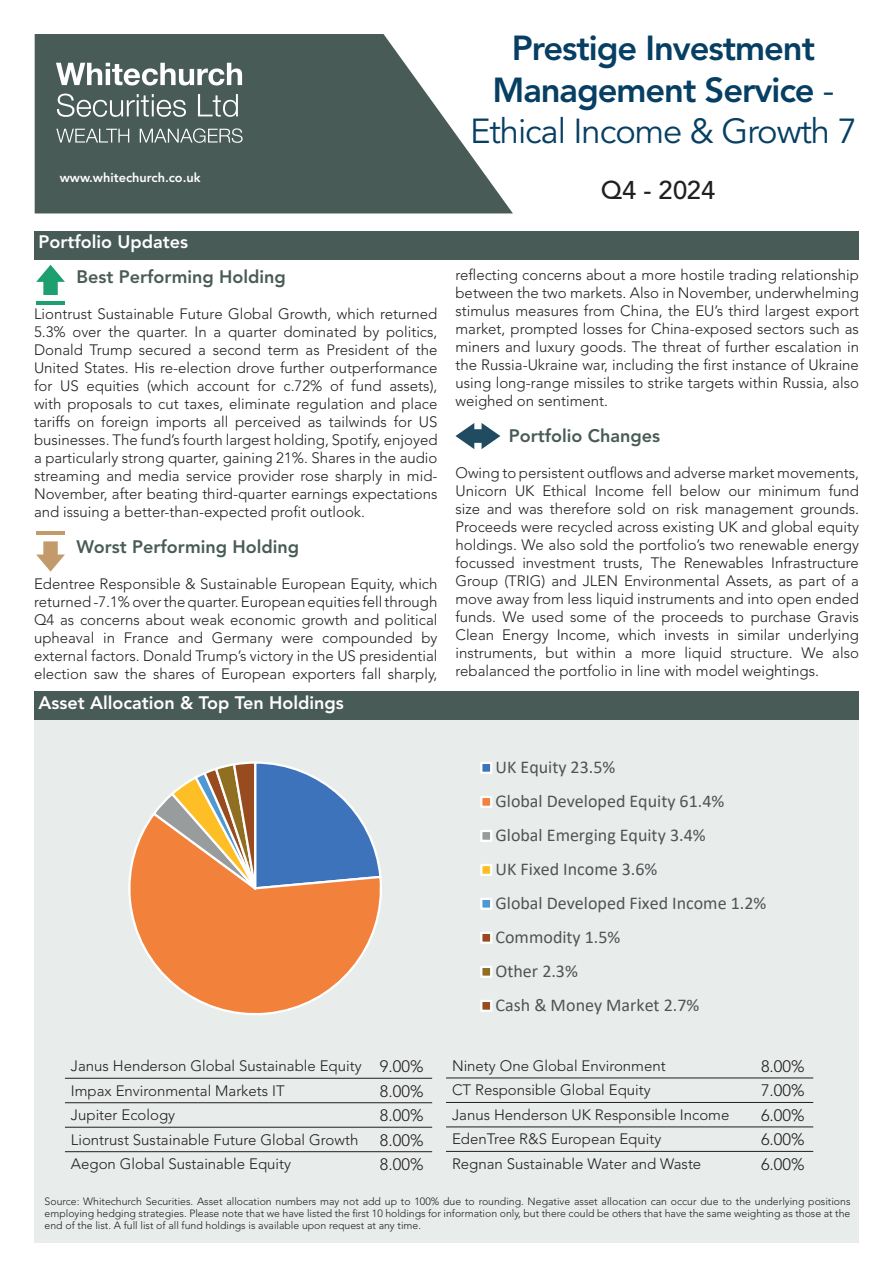
<style>
.page{position:relative;width:893px;height:1263px;background:#fff}
.page>*{position:absolute;margin:0;border:0;box-sizing:border-box;transform-origin:0 0}
.t1{font:800 34.5px/41.4px "Avenir LT Std";letter-spacing:-.03em;color:#063f63;text-align:center}
.t2{font:500 25.5px "Avenir LT Std";color:#231f20}
.t3{font:18px/34px "Calibri";color:#515455}
.t4{font:800 18px "Avenir LT Std";color:#485b57}
.t5{font:800 18px "Avenir LT Std";color:#fff}
.t6{font:300 16.5px "Avenir LT Std";color:#231f20}
.t7{font:300 15px/18px "Avenir LT Std";color:#231f20;text-align:justify}
.t8{font:800 12.75px "Avenir LT Std";color:#fff}
.t9{font:300 10.5px/12px "Avenir LT Std";color:#231f20;text-align:justify}
.s1{font-weight:400}
.s2{font-size:16.5px}
</style>
<div class="page">
<div style="left:34px;top:720px;width:825px;height:523px;background:#e8eceb"></div>
<div style="left:34px;top:231px;width:825px;height:28px;background:#485b57"></div>
<svg style="left:35px;top:34px;width:478px;height:179px;fill:#485b57"></svg>
<svg style="left:56px;top:128px;width:187px;height:15px;background:#73827f"></svg>
<svg style="left:57px;top:94px;width:181px;height:23px;background:#72807d"></svg>
<svg style="left:56px;top:63px;width:186px;height:22px"></svg>
<div style="left:34px;top:691px;width:825px;height:29px;background:#485b57"></div>
<hr style="left:65px;top:1078px;width:309px;height:1px;background:#231f20">
<hr style="left:374px;top:1078px;width:58px;height:1px;background:#231f20">
<hr style="left:65px;top:1102px;width:309px;height:1px;background:#231f20">
<hr style="left:374px;top:1102px;width:58px;height:1px;background:#231f20">
<hr style="left:65px;top:1127px;width:309px;height:1px;background:#231f20">
<hr style="left:374px;top:1127px;width:58px;height:1px;background:#231f20">
<hr style="left:65px;top:1151px;width:309px;height:1px;background:#231f20">
<hr style="left:374px;top:1151px;width:58px;height:1px;background:#231f20">
<hr style="left:446px;top:1102px;width:309px;height:1px;background:#231f20">
<hr style="left:755px;top:1102px;width:58px;height:1px;background:#231f20">
<hr style="left:446px;top:1127px;width:309px;height:1px;background:#231f20">
<hr style="left:755px;top:1127px;width:58px;height:1px;background:#231f20">
<hr style="left:446px;top:1078px;width:309px;height:1px;background:#231f20">
<hr style="left:755px;top:1078px;width:58px;height:1px;background:#231f20">
<hr style="left:446px;top:1151px;width:309px;height:1px;background:#231f20">
<hr style="left:755px;top:1151px;width:58px;height:1px;background:#231f20">
<svg style="left:36px;top:541px;width:29px;height:31px"></svg>
<hr style="left:36px;top:531px;width:29px;height:4px;background:#c39a6b">
<svg style="left:455px;top:423px;width:45px;height:26px"></svg>
<svg style="left:36px;top:265px;width:29px;height:30px"></svg>
<hr style="left:36px;top:302px;width:29px;height:3px;background:#1d9f70">
<svg style="left:128px;top:817px;width:243px;height:198px"></svg>
<svg style="left:151px;top:761px;width:231px;height:179px;background:#b79585"></svg>
<div style="left:480px;top:762px;width:12px;height:12px;background:#3d73ba;border:2px solid #fff"></div>
<div style="left:480px;top:796px;width:12px;height:12px;background:#f2813c;border:2px solid #fff"></div>
<div style="left:480px;top:830px;width:12px;height:12px;background:#999c9d;border:2px solid #fff"></div>
<div style="left:480px;top:864px;width:12px;height:12px;background:#fdbe26;border:2px solid #fff"></div>
<div style="left:481px;top:899px;width:10px;height:10px;background:#4f98d2"></div>
<div style="left:480px;top:898px;width:12px;height:12px;border:2px solid #fff"></div>
<div style="left:480px;top:932px;width:12px;height:12px;background:#994b20;border:2px solid #fff"></div>
<div style="left:480px;top:966px;width:12px;height:12px;background:#906f22;border:2px solid #fff"></div>
<div style="left:480px;top:1000px;width:12px;height:12px;background:#994b20;border:2px solid #fff"></div>
<p class="t8" style="left:60px;top:170px;width:142px">www.whitechurch.co.uk</p>
<p class="t5" style="left:39px;top:232px;width:151px">Portfolio Updates</p>
<p class="t4" style="left:77px;top:266px;width:211px">Best Performing Holding</p>
<p class="t7" style="left:34px;top:304px;width:405px">Liontrust Sustainable Future Global Growth, which returned 5.3% over the quarter. In a quarter dominated by politics, Donald Trump secured a second term as President of the United States. His re-election drove further outperformance for US equities (which account for c.72% of fund assets), with proposals to cut taxes, eliminate regulation and place tariffs on foreign imports all perceived as tailwinds for US businesses. The fund’s fourth largest holding, Spotify, enjoyed a particularly strong quarter, gaining 21%. Shares in the audio streaming and media service provider rose sharply in mid-November, after beating third-quarter earnings expectations and issuing a better-than-expected profit outlook.</p>
<p class="t4" style="left:77px;top:536px;width:224px">Worst Performing Holding</p>
<p class="t7" style="left:34px;top:574px;width:405px">Edentree Responsible &amp; Sustainable European Equity, which returned -7.1% over the quarter. European equities fell through Q4 as concerns about weak economic growth and political upheaval in France and Germany were compounded by external factors. Donald Trump’s victory in the US presidential election saw the shares of European exporters fall sharply,</p>
<p class="t5" style="left:38px;top:692px;width:307px">Asset Allocation &amp; Top Ten Holdings</p>
<h1 class="t1" style="left:470px;top:28px;width:388px">Prestige Investment<br>Management Service <span class="s1">-<br>Ethical Income &amp; Growth 7</span></h1>
<h2 class="t2" style="left:601px;top:175px;width:116px">Q4 - 2024</h2>
<p class="t7" style="left:455px;top:266px;width:405px">reflecting concerns about a more hostile trading relationship between the two markets. Also in November, underwhelming stimulus measures from China, the EU’s third largest export market, prompted losses for China-exposed sectors such as miners and luxury goods. The threat of further escalation in the Russia-Ukraine war, including the first instance of Ukraine using long-range missiles to strike targets within Russia, also weighed on sentiment.</p>
<p class="t4" style="left:509px;top:425px;width:153px">Portfolio Changes</p>
<p class="t7" style="left:455px;top:464px;width:405px">Owing to persistent outflows and adverse market movements, Unicorn UK Ethical Income fell below our minimum fund size and was therefore sold on risk management grounds.<br>Proceeds were recycled across existing UK and global equity holdings. We also sold the portfolio’s two renewable energy focussed investment trusts, The Renewables Infrastructure Group (TRIG) and JLEN Environmental Assets, as part of a move away from less liquid instruments and into open ended funds. We used some of the proceeds to purchase Gravis Clean Energy Income, which invests in similar underlying instruments, but within a more liquid structure. We also rebalanced the portfolio in line with model weightings.</p>
<p class="t7" style="left:71px;top:1053px;width:354px;line-height:24.8px">Janus Henderson Global Sustainable Equity <span class="s2">9.00%<br></span>Impax Environmental Markets IT</p>
<p class="t6" style="left:380px;top:1081px;width:45px">8.00%</p>
<p class="t7" style="left:71px;top:1106px;width:106px">Jupiter Ecology</p>
<p class="t6" style="left:380px;top:1106px;width:45px">8.00%</p>
<p class="t7" style="left:71px;top:1130px;width:289px">Liontrust Sustainable Future Global Growth</p>
<p class="t6" style="left:380px;top:1130px;width:45px">8.00%</p>
<p class="t7" style="left:71px;top:1155px;width:222px">Aegon Global Sustainable Equity</p>
<p class="t6" style="left:380px;top:1155px;width:45px">8.00%</p>
<p class="t3" style="left:496px;top:749px;width:272px">UK Equity 23.5%<br>Global Developed Equity 61.4%<br>Global Emerging Equity 3.4%<br>UK Fixed Income 3.6%<br>Global Developed Fixed Income 1.2%<br>Commodity 1.5%<br>Other 2.3%<br>Cash &amp; Money Market 2.7%</p>
<p class="t7" style="left:452px;top:1057px;width:215px">Ninety One Global Environment</p>
<p class="t6" style="left:761px;top:1056px;width:45px">8.00%</p>
<p class="t7" style="left:452px;top:1081px;width:200px">CT Responsible Global Equity</p>
<p class="t6" style="left:761px;top:1081px;width:45px">7.00%</p>
<p class="t7" style="left:452px;top:1106px;width:279px">Janus Henderson UK Responsible Income</p>
<p class="t6" style="left:761px;top:1105px;width:45px">6.00%</p>
<p class="t7" style="left:452px;top:1130px;width:211px">EdenTree R&amp;S European Equity</p>
<p class="t6" style="left:761px;top:1130px;width:45px">6.00%</p>
<p class="t7" style="left:452px;top:1154px;width:251px">Regnan Sustainable Water and Waste</p>
<p class="t6" style="left:761px;top:1154px;width:45px">6.00%</p>
<p class="t9" style="left:45px;top:1195px;width:807px">Source: Whitechurch Securities. Asset allocation numbers may not add up to 100% due to rounding. Negative asset allocation can occur due to the underlying positions employing hedging strategies. Please note that we have listed the first 10 holdings for information only, but there could be others that have the same weighting as those at the end of the list. A full list of all fund holdings is available upon request at any time.</p>
</div>
